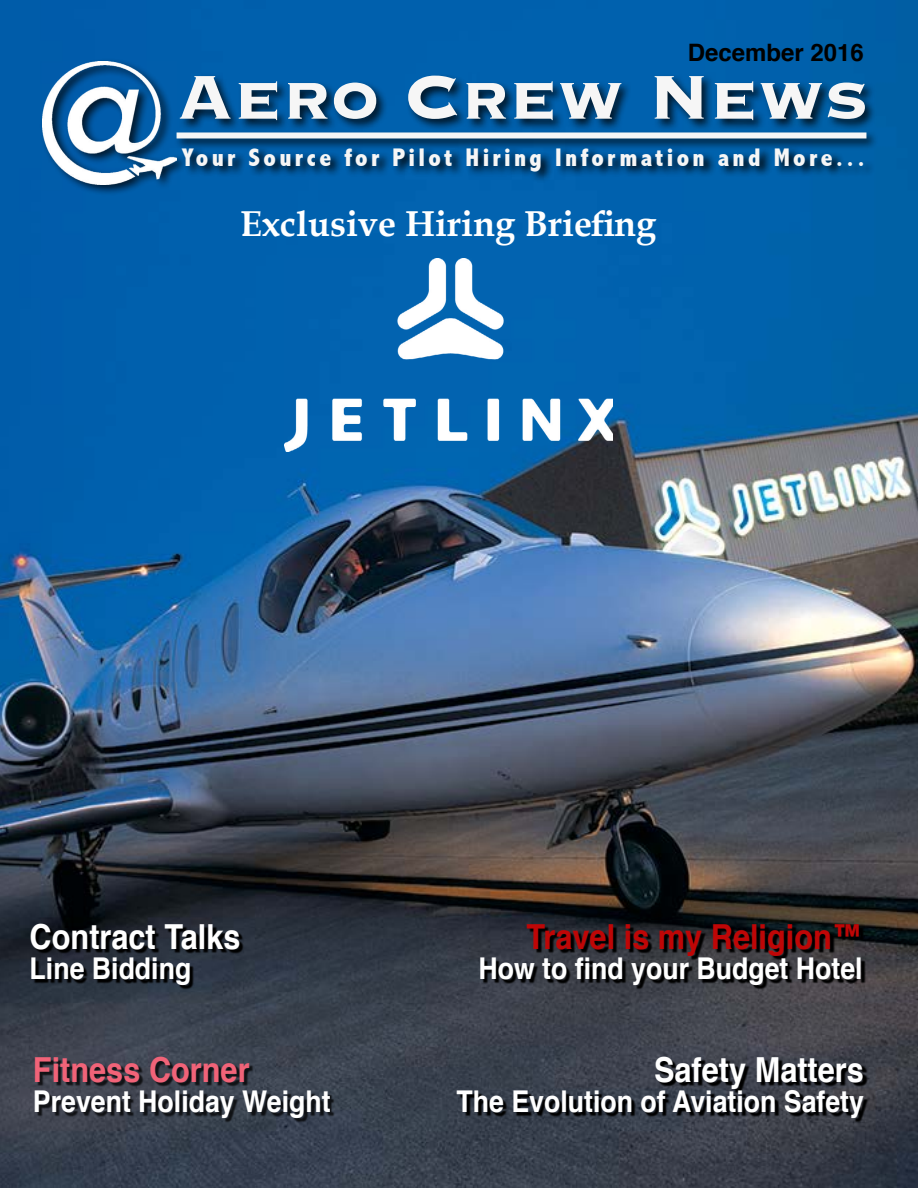
<style>
.page{position:relative;width:918px;height:1188px;background:#fff}
.page>*{position:absolute;margin:0;border:0;box-sizing:border-box;transform-origin:0 0}
.t1{font:700 81px "Copperplate";color:#f6f6f6}
.t2{font:700 36px "Book Antiqua";color:#fff}
.t3{font:700 34.5px "Helvetica";color:#fff;scale:.89 1}
.t4{font:700 34.5px "Helvetica";color:#bf0606;scale:.89 1}
.t5{font:700 34.5px "Helvetica";color:#f16378;scale:.89 1}
.t6{font:700 30px "Helvetica";color:#fff;scale:.89 1}
.t7{font:800 condensed 25.5px "Abadi";letter-spacing:.13em;color:#f6f6f6}
.t8{font:700 24px "Helvetica";color:#000}
</style>
<div class="page">
<img style="left:0;top:0;width:918px;height:1188px">
<div style="left:178px;top:73px;width:699px;height:59px;background:#000;opacity:.75"></div>
<div style="left:174px;top:130px;width:705px;height:21px;background:#000;opacity:.75"></div>
<div style="left:177px;top:132px;width:689px;height:6px;background:#f6f6f6"></div>
<div style="left:181px;top:145px;width:695px;height:38px;background:#000;opacity:.92"></div>
<div style="left:39px;top:58px;width:150px;height:139px;background:#000;opacity:.75"></div>
<img style="left:42px;top:61px;width:134px;height:123px">
<svg style="left:33px;top:926px;width:211px;height:64px;background:#1d222b"></svg>
<div style="left:37px;top:1059px;width:298px;height:64px;background:#000;opacity:.75"></div>
<svg style="left:482px;top:926px;width:384px;height:64px;background:#292b30"></svg>
<svg style="left:459px;top:1059px;width:409px;height:64px;background:#2e323b"></svg>
<img style="left:285px;top:258px;width:328px;height:194px">
<p class="t8" style="left:688px;top:33px;width:178px">December 2016</p>
<h1 class="t1" style="left:177px;top:44px;width:694px">Aero Crew News</h1>
<p class="t7" style="left:182px;top:143px;width:685px">Your Source for Pilot Hiring Information and More...</p>
<p class="t2" style="left:240px;top:203px;width:417px">Exclusive Hiring Briefing</p>
<p class="t3" style="left:30px;top:909px;width:239px">Contract Talks</p>
<p class="t6" style="left:30px;top:945px;width:183px">Line Bidding</p>
<p class="t5" style="left:33px;top:1042px;width:245px">Fitness Corner</p>
<p class="t6" style="left:33px;top:1078px;width:336px">Prevent Holiday Weight</p>
<p class="t4" style="left:526px;top:909px;width:379px">Travel is my Religion™</p>
<p class="t6" style="left:479px;top:945px;width:433px">How to find your Budget Hotel</p>
<p class="t3" style="left:654px;top:1042px;width:237px">Safety Matters</p>
<p class="t6" style="left:457px;top:1078px;width:459px">The Evolution of Aviation Safety</p>
</div>
